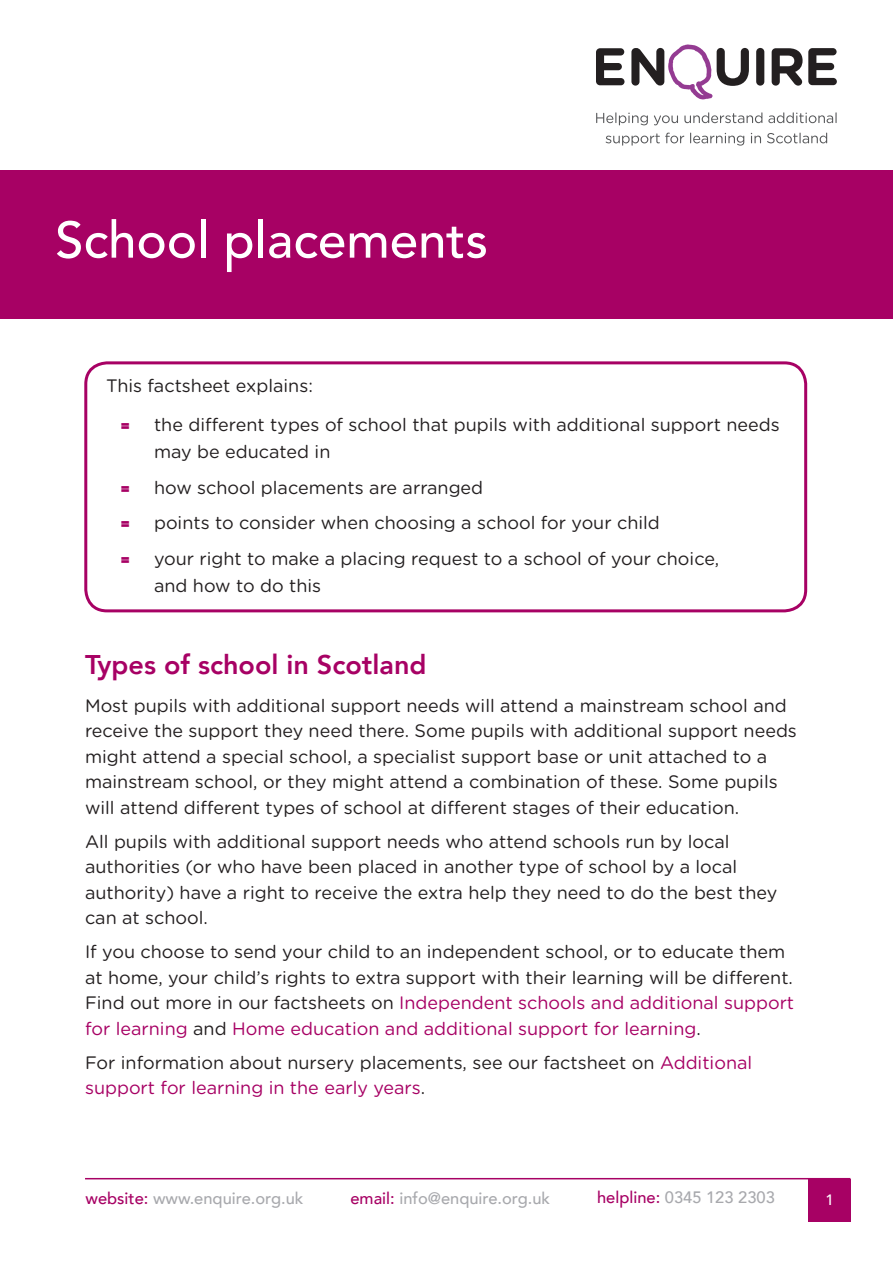
<style>
.page{position:relative;width:893px;height:1263px;background:#fff}
.page>*{position:absolute;margin:0;border:0;box-sizing:border-box;transform-origin:0 0}
.t1{font:500 51px "Avenir";color:#fff}
.Heading_1{font:800 27px "Avenir";color:#a70164}
.Body_text{font:18px/25.5px "Gotham Rounded";color:#231f20}
.Body_text_bold{font:18px "Gotham Rounded";color:#231f20}
.t2{font:18px "Phosphate Solid";color:#a70164}
.t3{font:500 16.5px "Avenir";color:#a8a9ad}
.t4{font:500 15px "Avenir";color:#fff}
.s1{color:#a70164}
</style>
<div class="page">
<hr style="left:85px;top:1178px;width:765px;height:1px;background:#a70164">
<div style="left:808px;top:1179px;width:42px;height:43px;background:#a70164"></div>
<svg style="left:596px;top:48px;width:28px;height:37px"></svg>
<svg style="left:772px;top:48px;width:30px;height:38px"></svg>
<div style="left:756px;top:48px;width:8px;height:38px;background:#231f20;border-radius:4px"></div>
<svg style="left:631px;top:44px;width:118px;height:55px"></svg>
<svg style="left:808px;top:48px;width:29px;height:37px"></svg>
<svg style="left:596px;top:112px;width:52px;height:13px"></svg>
<svg style="left:654px;top:115px;width:24px;height:10px"></svg>
<svg style="left:684px;top:112px;width:78px;height:11px"></svg>
<svg style="left:768px;top:112px;width:69px;height:11px"></svg>
<svg style="left:606px;top:133px;width:78px;height:13px"></svg>
<svg style="left:690px;top:133px;width:54px;height:13px"></svg>
<svg style="left:751px;top:133px;width:10px;height:10px"></svg>
<svg style="left:767px;top:133px;width:60px;height:10px"></svg>
<div style="left:0;top:171px;width:893px;height:148px;background:#a70164"></div>
<div style="left:84px;top:361px;width:723px;height:251px;border:3px solid #a70164;border-radius:21px"></div>
<p class="t1" style="left:55px;top:196px;width:434px">School placements</p>
<p class="Body_text_bold" style="left:106px;top:373px;width:208px">This factsheet explains:</p>
<p class="t2" style="left:121px;top:412px;width:10px">=</p>
<p class="Body_text" style="left:154px;top:411px;width:627px;line-height:27px">the different types of school that pupils with additional support needs may be educated in</p>
<p class="t2" style="left:121px;top:475px;width:10px">=</p>
<p class="Body_text" style="left:154px;top:474px;width:331px">how school placements are arranged</p>
<p class="t2" style="left:121px;top:510px;width:10px">=</p>
<p class="Body_text" style="left:154px;top:509px;width:507px">points to consider when choosing a school for your child</p>
<p class="t2" style="left:121px;top:546px;width:10px">=</p>
<p class="Body_text" style="left:154px;top:544px;width:567px;line-height:27px">your right to make a placing request to a school of your choice, and how to do this</p>
<p class="Heading_1" style="left:85px;top:643px;width:343px">Types of school in Scotland</p>
<p class="Body_text" style="left:85px;top:692px;width:713px">Most pupils with additional support needs will attend a mainstream school and receive the support they need there. Some pupils with additional support needs might attend a special school, a specialist support base or unit attached to a mainstream school, or they might attend a combination of these. Some pupils will attend different types of school at different stages of their education.</p>
<p class="Body_text" style="left:85px;top:828px;width:694px">All pupils with additional support needs who attend schools run by local authorities (or who have been placed in another type of school by a local authority) have a right to receive the extra help they need to do the best they can at school.</p>
<p class="Body_text" style="left:85px;top:938px;width:711px">If you choose to send your child to an independent school, or to educate them at home, your child’s rights to extra support with their learning will be different.<br>Find out more in our factsheets on <span class="s1">Independent schools and additional support for learning</span> and <span class="s1">Home education and additional support for learning</span>.</p>
<p class="Body_text" style="left:85px;top:1049px;width:669px">For information about nursery placements, see our factsheet on <span class="s1">Additional support for learning in the early years</span>.</p>
<p class="t3" style="left:86px;top:1184px;width:219px"><span class="s1">website:</span> www.enquire.org.uk</p>
<p class="t3" style="left:350px;top:1184px;width:201px"><span class="s1">email:</span> info@enquire.org.uk</p>
<p class="t3" style="left:597px;top:1183px;width:179px"><span class="s1">helpline:</span> 0345 123 2303</p>
<p class="t4" style="left:825px;top:1187px;width:10px">1</p>
</div>
